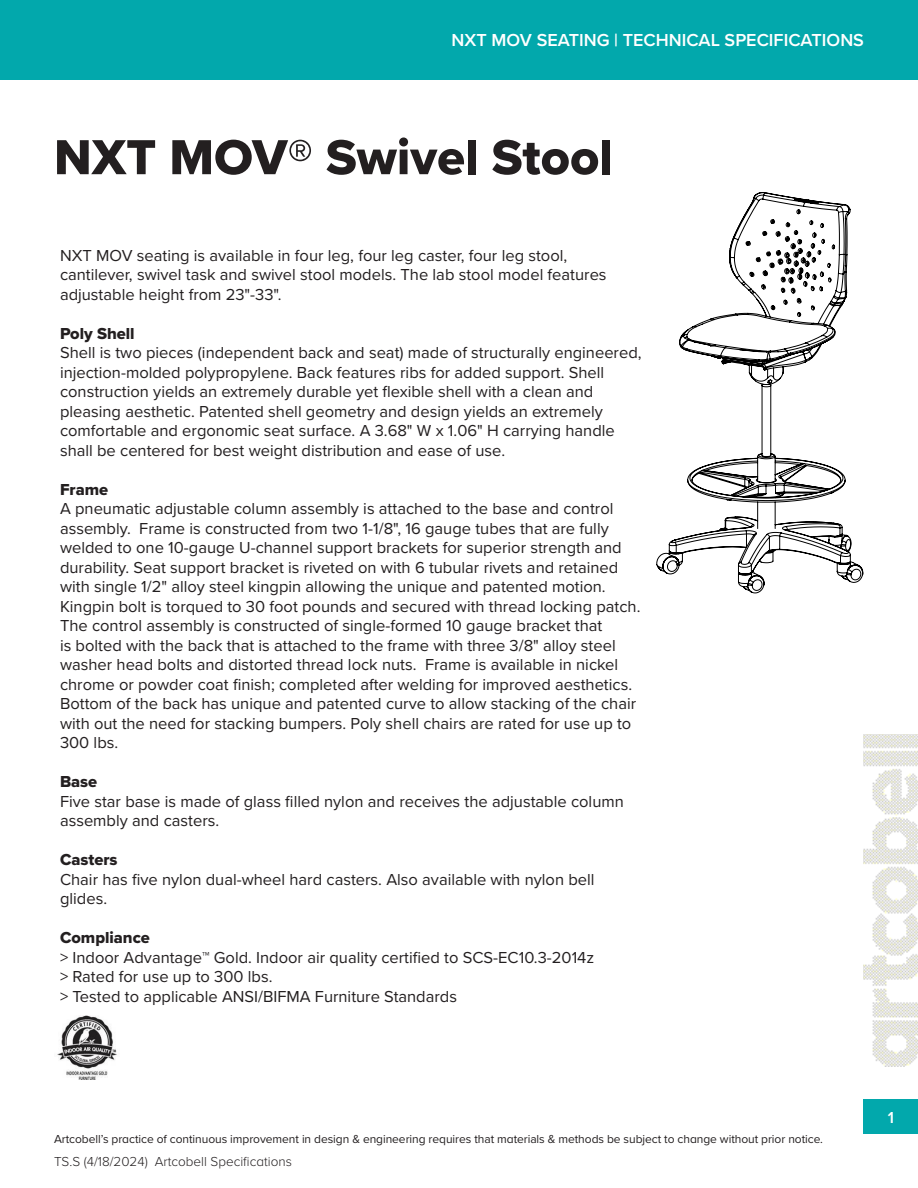
<style>
.page{position:relative;width:918px;height:1188px;background:#fff}
.page>*{position:absolute;margin:0;border:0;box-sizing:border-box;transform-origin:0 0}
.page_header{font:51px "Proxima Nova Extrabld";color:#231f20}
.t1{font:600 18px "Proxima Nova";color:#fff}
.bullet_text{font:16.5px/19.5px "Proxima Nova";color:#231f20}
.bullet_text-2{font:600 16.5px "Proxima Nova";color:#fff}
.t2{font:300 13.5px "Proxima Nova";color:#231f20}
.t3{font:12px "Proxima Nova";letter-spacing:-.005em;color:#231f20}
.s1{font-family:"Proxima Nova";font-weight:700}
.s2{font-family:"Proxima Nova Extrabld"}
</style>
<div class="page">
<div style="left:0;top:0;width:918px;height:80px;background:#02a8ac"></div>
<div style="left:863px;top:1099px;width:55px;height:35px;background:#02a8ac"></div>
<img style="left:863px;top:734px;width:55px;height:333px">
<img style="left:57px;top:1016px;width:60px;height:63px">
<svg style="left:656px;top:192px;width:208px;height:402px"></svg>
<p class="t1" style="left:452px;top:26px;width:414px">NXT MOV SEATING | TECHNICAL SPECIFICATIONS</p>
<p class="page_header" style="left:54px;top:119px;width:561px">NXT MOV<span class="s1">®</span> Swivel Stool</p>
<p class="bullet_text" style="left:60px;top:245px;width:548px">NXT MOV seating is available in four leg, four leg caster, four leg stool, cantilever, swivel task and swivel stool models. The lab stool model features adjustable height from 23"-33".</p>
<p class="bullet_text" style="left:60px;top:323px;width:583px"><span class="s2">Poly Shell<br></span>Shell is two pieces (independent back and seat) made of structurally engineered, injection-molded polypropylene. Back features ribs for added support. Shell construction yields an extremely durable yet flexible shell with a clean and pleasing aesthetic. Patented shell geometry and design yields an extremely comfortable and ergonomic seat surface. A 3.68" W x 1.06" H carrying handle shall be centered for best weight distribution and ease of use.</p>
<p class="bullet_text" style="left:60px;top:479px;width:582px"><span class="s2">Frame<br></span>A pneumatic adjustable column assembly is attached to the base and control assembly. Frame is constructed from two 1-1/8", 16 gauge tubes that are fully welded to one 10-gauge U-channel support brackets for superior strength and durability. Seat support bracket is riveted on with 6 tubular rivets and retained with single 1/2" alloy steel kingpin allowing the unique and patented motion.<br>Kingpin bolt is torqued to 30 foot pounds and secured with thread locking patch.<br>The control assembly is constructed of single-formed 10 gauge bracket that<br>is bolted with the back that is attached to the frame with three 3/8" alloy steel washer head bolts and distorted thread lock nuts. Frame is available in nickel chrome or powder coat finish; completed after welding for improved aesthetics.<br>Bottom of the back has unique and patented curve to allow stacking of the chair with out the need for stacking bumpers. Poly shell chairs are rated for use up to 300 lbs.</p>
<p class="bullet_text" style="left:60px;top:771px;width:565px"><span class="s2">Base<br></span>Five star base is made of glass filled nylon and receives the adjustable column assembly and casters.</p>
<p class="bullet_text" style="left:60px;top:849px;width:536px"><span class="s2">Casters<br></span>Chair has five nylon dual-wheel hard casters. Also available with nylon bell glides.</p>
<p class="bullet_text" style="left:60px;top:927px;width:536px"><span class="s2">Compliance<br></span>&gt; Indoor Advantage™ Gold. Indoor air quality certified to SCS-EC10.3-2014z &gt; Rated for use up to 300 lbs.<br>&gt; Tested to applicable ANSI/BIFMA Furniture Standards</p>
<p class="t3" style="left:54px;top:1131px;width:771px">Artcobell’s practice of continuous improvement in design &amp; engineering requires that materials &amp; methods be subject to change without prior notice.</p>
<p class="t2" style="left:54px;top:1151px;width:95px">TS.S (4/18/2024)</p>
<p class="t2" style="left:155px;top:1151px;width:139px">Artcobell Specifications</p>
<p class="bullet_text-2" style="left:888px;top:1105px;width:8px">1</p>
</div>
